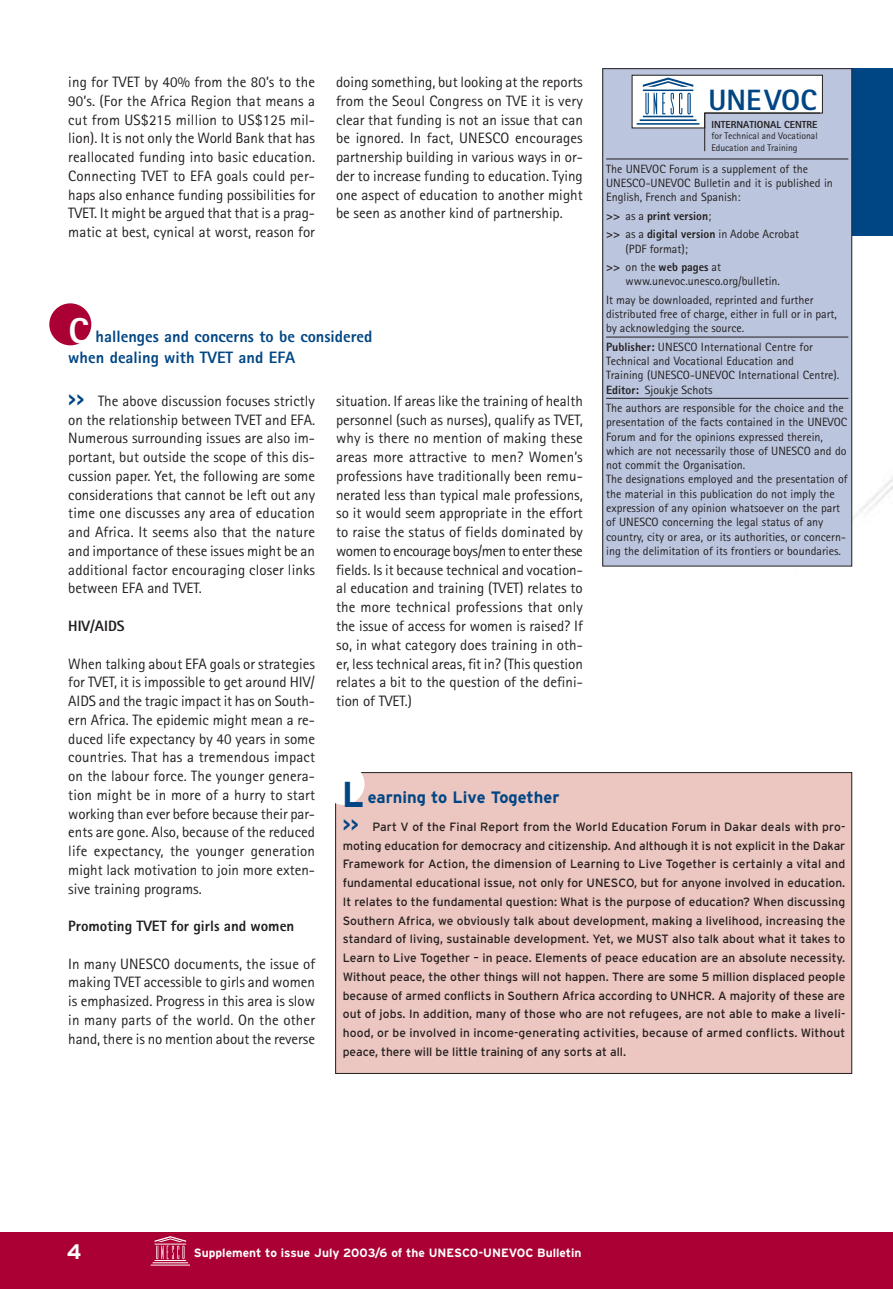
<style>
.page{position:relative;width:893px;height:1289px;background:#fff}
.page>*{position:absolute;margin:0;border:0;box-sizing:border-box;transform-origin:0 0}
.t1{font:800 36px "Rotis Sans Serif";color:#fff}
.t2{font:800 29.4px "Rotis Sans Serif";color:#004684}
.t3{font:700 21px "Interstate";color:#fff}
.t4{font:800 16.5px/21px "Rotis Sans Serif";color:#004684}
.t5{font:700 16.5px "Interstate";color:#004684}
.t6{font:15px/18.8px "Rotis Sans Serif";color:#231f1f;text-align:justify}
.t7{font:800 15px "Rotis Sans Serif";color:#231f1f}
.t8{font:12px/18.8px "Interstate";color:#231f1f;text-align:justify}
.t9{font:12px/14.2px "Rotis Sans Serif";color:#231f1f}
.t10{font:700 12px "Interstate";color:#fff}
.t11{font:800 12px/18.5px "Rotis Sans Serif";color:#231f1f}
.t12{font:800 10.2px "Rotis Sans Serif";color:#231f1f}
.t13{font:9.6px/11.4px "Rotis Sans Serif";color:#231f1f}
.s1{font-weight:400}
.s2{font-weight:800}
.s3{font-family:"Interstate";font-weight:700;font-size:18px;color:#004684}
.s4{font-size:19.5px}
.s5{font-size:36px}
.s6{font-weight:700;font-size:18px;color:#004684}
</style>
<div class="page">
<div style="left:0;top:1232px;width:892px;height:56px;background:#aa0034"></div>
<svg style="left:151px;top:1236px;width:39px;height:29px"></svg>
<img style="left:794px;top:235px;width:98px;height:332px">
<div style="left:602px;top:68px;width:290px;height:167px;background:#004684"></div>
<div style="left:602px;top:68px;width:250px;height:498px;background:#bbc5de"></div>
<svg style="left:631px;top:75px;width:192px;height:77px"></svg>
<hr style="left:606px;top:159px;width:242px;height:1px;background:#231f1f">
<hr style="left:606px;top:337px;width:242px;height:1px;background:#231f1f">
<hr style="left:606px;top:398px;width:242px;height:1px;background:#231f1f">
<div style="left:602px;top:68px;width:250px;height:498px;border:1px solid #231f1f"></div>
<div style="left:49px;top:303px;width:42px;height:42px;background:#aa0034;border-radius:50%"></div>
<div style="left:335px;top:772px;width:516px;height:301px;background:#ecc6c0"></div>
<div style="left:335px;top:772px;width:517px;height:301px;border:1px solid #231f1f"></div>
<div style="left:322px;top:763px;width:42px;height:42px;background:#fff;border-radius:50%"></div>
<p class="t6" style="left:68px;top:74px;width:248px">ing for TVET by 40% from the 80’s to the 90’s. (For the Africa Region that means a cut from US$215 million to US$125 mil&shy;lion). It is not only the World Bank that has reallocated funding into basic education.<br>Connecting TVET to EFA goals could per&shy;haps also enhance funding possibilities for TVET. It might be argued that that is a prag&shy;matic at best, cynical at worst, reason for</p>
<p class="t6" style="left:336px;top:74px;width:248px">doing something, but looking at the reports from the Seoul Congress on TVE it is very clear that funding is not an issue that can be ignored. In fact, UNESCO encourages partnership building in various ways in or&shy;der to increase funding to education. Tying one aspect of education to another might be seen as another kind of partnership.</p>
<h2 class="t2" style="left:708px;top:89px;width:110px">UNEVOC</h2>
<p class="t12" style="left:711px;top:121px;width:108px">INTERNATIONAL CENTRE</p>
<p class="t13" style="left:711px;top:131px;width:108px">for Technical and Vocational<br>Education and Training</p>
<p class="t9" style="left:606px;top:163px;width:228px">The UNEVOC Forum is a supplement of the<br>UNESCO-UNEVOC Bulletin and it is published in<br>English, French and Spanish:</p>
<p class="t11" style="left:606px;top:208px;width:195px">&gt;&gt; <span class="s1">as a</span> print version<span class="s1">;<br></span>&gt;&gt; <span class="s1">as a</span> digital version <span class="s1">in Adobe Acrobat</span></p>
<p class="t9" style="left:606px;top:240px;width:116px;line-height:18.5px;text-indent:20px">(PDF format);<br><span class="s2">&gt;&gt;</span> on the <span class="s2">web pages</span> at</p>
<p class="t9" style="left:606px;top:273px;width:209px;line-height:18.5px;text-indent:19px">www.unevoc.unesco.org/bulletin.<br>It may be downloaded, reprinted and further</p>
<p class="t9" style="left:606px;top:308px;width:232px">distributed free of charge, either in full or in part, by acknowledging the source.</p>
<p class="t9" style="left:606px;top:341px;width:235px"><span class="s2">Publisher:</span> UNESCO International Centre for Technical and Vocational Education and<br>Training (UNESCO-UNEVOC International Centre).<br><span class="s2">Editor:</span> Sjoukje Schots</p>
<p class="t9" style="left:606px;top:402px;width:243px">The authors are responsible for the choice and the presentation of the facts contained in the UNEVOC Forum and for the opinions expressed therein, which are not necessarily those of UNESCO and do not commit the Organisation.<br>The designations employed and the presentation of the material in this publication do not imply the expression of any opinion whatsoever on the part of UNESCO concerning the legal status of any country, city or area, or its authorities, or concern&shy;ing the delimitation of its frontiers or boundaries.</p>
<h1 class="t1" style="left:68px;top:318px;width:22px">C</h1>
<p class="t4" style="left:68px;top:328px;width:306px;text-indent:27px">hallenges and concerns to be considered when dealing with TVET and EFA</p>
<p class="t6" style="left:68px;top:393px;width:248px"><span class="s3">&gt;&gt;</span> The above discussion focuses strictly on the relationship between TVET and EFA.<br>Numerous surrounding issues are also im&shy;portant, but outside the scope of this dis&shy;cussion paper. Yet, the following are some considerations that cannot be left out any time one discusses any area of education and Africa. It seems also that the nature and importance of these issues might be an additional factor encouraging closer links between EFA and TVET.</p>
<p class="t7" style="left:68px;top:620px;width:58px">HIV/AIDS</p>
<p class="t6" style="left:68px;top:655px;width:248px">When talking about EFA goals or strategies for TVET, it is impossible to get around HIV/ AIDS and the tragic impact it has on South&shy;ern Africa. The epidemic might mean a re&shy;duced life expectancy by 40 years in some countries. That has a tremendous impact on the labour force. The younger genera&shy;tion might be in more of a hurry to start working than ever before because their par&shy;ents are gone. Also, because of the reduced life expectancy, the younger generation might lack motivation to join more exten&shy;sive training programs.</p>
<p class="t7" style="left:68px;top:920px;width:228px">Promoting TVET for girls and women</p>
<p class="t6" style="left:68px;top:955px;width:248px">In many UNESCO documents, the issue of making TVET accessible to girls and women is emphasized. Progress in this area is slow in many parts of the world. On the other hand, there is no mention about the reverse</p>
<p class="t6" style="left:336px;top:393px;width:248px">situation. If areas like the training of health personnel (such as nurses), qualify as TVET, why is there no mention of making these areas more attractive to men? Women’s professions have traditionally been remu&shy;nerated less than typical male professions, so it would seem appropriate in the effort to raise the status of fields dominated by women to encourage boys/men to enter these fields. Is it because technical and vocation&shy;al education and training (TVET) relates to the more technical professions that only the issue of access for women is raised? If so, in what category does training in oth&shy;er, less technical areas, fit in? (This question relates a bit to the question of the defini&shy;tion of TVET.)</p>
<p class="t5" style="left:341px;top:791px;width:219px"><span class="s4">B</span> <span class="s5">L</span> earning to Live Together</p>
<p class="t8" style="left:343px;top:818px;width:504px"><span class="s6">&gt;&gt;</span> Part V of the Final Report from the World Education Forum in Dakar deals with pro&shy;moting education for democracy and citizenship. And although it is not explicit in the Dakar Framework for Action, the dimension of Learning to Live Together is certainly a vital and fundamental educational issue, not only for UNESCO, but for anyone involved in education.<br>It relates to the fundamental question: What is the purpose of education? When discussing Southern Africa, we obviously talk about development, making a livelihood, increasing the standard of living, sustainable development. Yet, we MUST also talk about what it takes to Learn to Live Together – in peace. Elements of peace education are an absolute necessity.<br>Without peace, the other things will not happen. There are some 5 million displaced people because of armed conflicts in Southern Africa according to UNHCR. A majority of these are out of jobs. In addition, many of those who are not refugees, are not able to make a liveli&shy;hood, or be involved in income-generating activities, because of armed conflicts. Without peace, there will be little training of any sorts at all.</p>
<h3 class="t3" style="left:67px;top:1243px;width:16px">4</h3>
<p class="t10" style="left:194px;top:1247px;width:389px">Supplement to issue July 2003/6 of the UNESCO-UNEVOC Bulletin</p>
</div>
